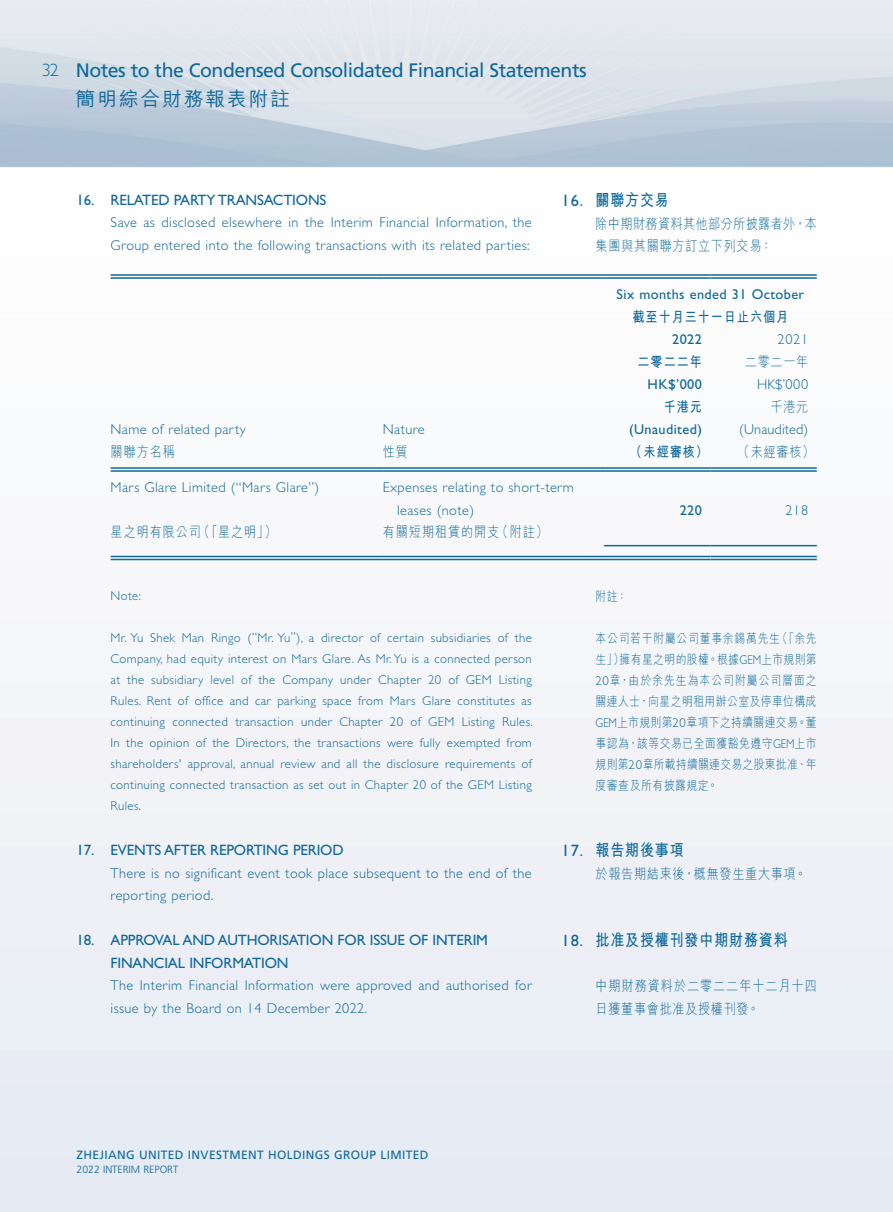
<style>
.page{position:relative;width:893px;height:1212px;background:#fff}
.page>*{position:absolute;margin:0;border:0;box-sizing:border-box;transform-origin:0 0}
.t1{font:19.5px "Frutiger LT Std";letter-spacing:-.025em;color:#0f689a}
.t2{font:19.5px "M Hei HK Medium E Ten B5 H";letter-spacing:.11em;color:#0f689a}
.t3{font:300 18px "Gill Sans Std";color:#0f689a}
.t4{font:16.5px "M Hei HK Bold E Ten B5 H";letter-spacing:.06em;color:#0f689a;scale:.85 1}
.t5{font:15px/22.5px "Gill Sans Std";letter-spacing:-.01em;color:#0f689a}
.t6{font:300 14.25px/22.5px "Gill Sans Std";letter-spacing:.03em;color:#0f689a}
.t7{font:14.25px/22.5px "M Hei HK Light E Ten B5 H";letter-spacing:.08em;color:#0f689a;scale:.85 1}
.t8{font:14.25px "Gill Sans Std";letter-spacing:.03em;color:#0f689a}
.t9{font:14.25px "M Hei HK Light E Ten B5 H";letter-spacing:.06em;color:#0f689a;scale:.85 1}
.t10{font:14.25px/22.5px "M Hei HK Light E Ten B5 H";letter-spacing:.035em;color:#0f689a;scale:.85 1}
.t11{font:14.25px "M Hei HK Bold E Ten B5 H";letter-spacing:.08em;color:#0f689a;scale:.85 1}
.t12{font:300 14.25px "Gill Sans Std";letter-spacing:.01em;color:#0f689a}
.t13{font:300 12.75px/21px "Gill Sans Std";letter-spacing:.03em;color:#0f689a;text-align:justify}
.t14{font:12.75px/21px "M Hei HK Light E Ten B5 H";letter-spacing:.045em;color:#0f689a;text-align:justify;scale:.85 1}
.t15{font:12px "Frutiger LT Std";letter-spacing:.03em;color:#0f689a}
.t16{font:300 10.5px "Frutiger LT Std";color:#0f689a}
.s1{font-family:"Gill Sans Std"}
.s2{font-family:"Gill Sans Std";font-weight:300}
</style>
<div class="page">
<img style="left:0;top:0;width:892px;height:1212px">
<hr style="left:111px;top:274px;width:272px;height:2px;background:#0f689a">
<hr style="left:111px;top:277px;width:272px;height:2px;background:#0f689a">
<hr style="left:383px;top:274px;width:221px;height:2px;background:#0f689a">
<hr style="left:383px;top:277px;width:221px;height:2px;background:#0f689a">
<hr style="left:604px;top:274px;width:106px;height:2px;background:#0f689a">
<hr style="left:604px;top:277px;width:106px;height:2px;background:#0f689a">
<hr style="left:710px;top:274px;width:106px;height:2px;background:#0f689a">
<hr style="left:710px;top:277px;width:106px;height:2px;background:#0f689a">
<hr style="left:111px;top:467px;width:272px;height:2px;background:#0f689a">
<hr style="left:111px;top:470px;width:272px;height:2px;background:#0f689a">
<hr style="left:383px;top:467px;width:221px;height:2px;background:#0f689a">
<hr style="left:383px;top:470px;width:221px;height:2px;background:#0f689a">
<hr style="left:604px;top:467px;width:106px;height:2px;background:#0f689a">
<hr style="left:604px;top:470px;width:106px;height:2px;background:#0f689a">
<hr style="left:710px;top:467px;width:106px;height:2px;background:#0f689a">
<hr style="left:710px;top:470px;width:106px;height:2px;background:#0f689a">
<hr style="left:604px;top:545px;width:106px;height:1px;background:#0f689a">
<hr style="left:710px;top:545px;width:106px;height:1px;background:#0f689a">
<hr style="left:111px;top:556px;width:272px;height:1px;background:#0f689a">
<hr style="left:111px;top:559px;width:272px;height:1px;background:#0f689a">
<hr style="left:383px;top:556px;width:221px;height:1px;background:#0f689a">
<hr style="left:383px;top:559px;width:221px;height:1px;background:#0f689a">
<hr style="left:604px;top:556px;width:106px;height:1px;background:#0f689a">
<hr style="left:604px;top:559px;width:106px;height:1px;background:#0f689a">
<hr style="left:710px;top:556px;width:106px;height:1px;background:#0f689a">
<hr style="left:710px;top:559px;width:106px;height:1px;background:#0f689a">
<h2 class="t3" style="left:42px;top:63px;width:19px">32</h2>
<h1 class="t1" style="left:76px;top:62px;width:512px">Notes to the Condensed Consolidated Financial Statements</h1>
<h1 class="t2" style="left:76px;top:91px;width:215px">簡明綜合財務報表附註</h1>
<p class="t5" style="left:77px;top:190px;width:251px">16. RELATED PARTY TRANSACTIONS</p>
<p class="t6" style="left:111px;top:213px;width:422px">Save as disclosed elsewhere in the Interim Financial Information, the<br>Group entered into the following transactions with its related parties:</p>
<p class="t4" style="left:561px;top:194px;width:128px"><span class="s1">16.</span> 關聯方交易</p>
<p class="t10" style="left:595px;top:214px;width:262px">除中期財務資料其他部分所披露者外，本集團與其關聯方訂立下列交易：</p>
<p class="t8" style="left:616px;top:289px;width:189px">Six months ended 31 October</p>
<p class="t11" style="left:632px;top:311px;width:185px">截至十月三十一日止六個月</p>
<p class="t8" style="left:672px;top:334px;width:31px">2022</p>
<p class="t6" style="left:777px;top:330px;width:32px">2021</p>
<p class="t11" style="left:637px;top:356px;width:77px">二零二二年</p>
<p class="t9" style="left:744px;top:356px;width:76px">二零二一年</p>
<p class="t8" style="left:647px;top:379px;width:56px">HK$’000</p>
<p class="t6" style="left:757px;top:375px;width:53px">HK$’000</p>
<p class="t11" style="left:663px;top:401px;width:46px">千港元</p>
<p class="t9" style="left:770px;top:401px;width:46px">千港元</p>
<p class="t6" style="left:111px;top:420px;width:137px">Name of related party</p>
<p class="t6" style="left:383px;top:420px;width:43px">Nature</p>
<p class="t8" style="left:629px;top:424px;width:74px">(Unaudited)</p>
<p class="t12" style="left:739px;top:424px;width:70px">(Unaudited)</p>
<p class="t9" style="left:111px;top:446px;width:77px">關聯方名稱</p>
<p class="t9" style="left:383px;top:446px;width:31px">性質</p>
<p class="t11" style="left:630px;top:446px;width:93px">（未經審核）</p>
<p class="t9" style="left:737px;top:446px;width:92px">（未經審核）</p>
<p class="t6" style="left:111px;top:478px;width:210px">Mars Glare Limited (“Mars Glare”)</p>
<p class="t6" style="left:397px;top:478px;width:178px;text-indent:-14px">Expenses relating to short-term leases (note)</p>
<p class="t8" style="left:679px;top:505px;width:24px">220</p>
<p class="t6" style="left:785px;top:500px;width:24px">218</p>
<p class="t7" style="left:111px;top:523px;width:197px">星之明有限公司（「星之明」）</p>
<p class="t7" style="left:383px;top:523px;width:196px">有關短期租賃的開支（附註）</p>
<p class="t13" style="left:111px;top:587px;width:32px">Note:</p>
<p class="t13" style="left:111px;top:629px;width:423px">Mr. Yu Shek Man Ringo (“Mr. Yu”), a director of certain subsidiaries of the Company, had equity interest on Mars Glare. As Mr. Yu is a connected person at the subsidiary level of the Company under Chapter 20 of GEM Listing Rules. Rent of office and car parking space from Mars Glare constitutes as continuing connected transaction under Chapter 20 of GEM Listing Rules.<br>In the opinion of the Directors, the transactions were fully exempted from shareholders' approval, annual review and all the disclosure requirements of continuing connected transaction as set out in Chapter 20 of the GEM Listing Rules.</p>
<p class="t5" style="left:77px;top:840px;width:268px">17. EVENTS AFTER REPORTING PERIOD</p>
<p class="t6" style="left:111px;top:863px;width:422px">There is no significant event took place subsequent to the end of the reporting period.</p>
<p class="t5" style="left:111px;top:930px;width:379px;text-indent:-34px">18. APPROVAL AND AUTHORISATION FOR ISSUE OF INTERIM<br>FINANCIAL INFORMATION</p>
<p class="t6" style="left:111px;top:976px;width:422px">The Interim Financial Information were approved and authorised for issue by the Board on 14 December 2022.</p>
<p class="t14" style="left:595px;top:588px;width:39px">附註：</p>
<p class="t14" style="left:595px;top:630px;width:262px">本公司若干附屬公司董事余錫萬先生（「余先生」）擁有星之明的股權。根據<span class="s2">GEM</span>上市規則第<span class="s2">20</span>章，由於余先生為本公司附屬公司層面之關連人士，向星之明租用辦公室及停車位構成<span class="s2">GEM</span>上市規則第<span class="s2">20</span>章項下之持續關連交易。董事認為，該等交易已全面獲豁免遵守<span class="s2">GEM</span>上市規則第<span class="s2">20</span>章所載持續關連交易之股東批准、年度審查及所有披露規定。</p>
<p class="t4" style="left:561px;top:844px;width:145px"><span class="s1">17.</span> 報告期後事項</p>
<p class="t9" style="left:595px;top:868px;width:249px">於報告期結束後，概無發生重大事項。</p>
<p class="t4" style="left:561px;top:934px;width:267px"><span class="s1">18.</span> 批准及授權刊發中期財務資料</p>
<p class="t7" style="left:595px;top:977px;width:262px">中期財務資料於二零二二年十二月十四日獲董事會批准及授權刊發。</p>
<p class="t15" style="left:77px;top:1149px;width:353px">ZHEJIANG UNITED INVESTMENT HOLDINGS GROUP LIMITED</p>
<p class="t16" style="left:77px;top:1163px;width:103px">2022 INTERIM REPORT</p>
</div>
